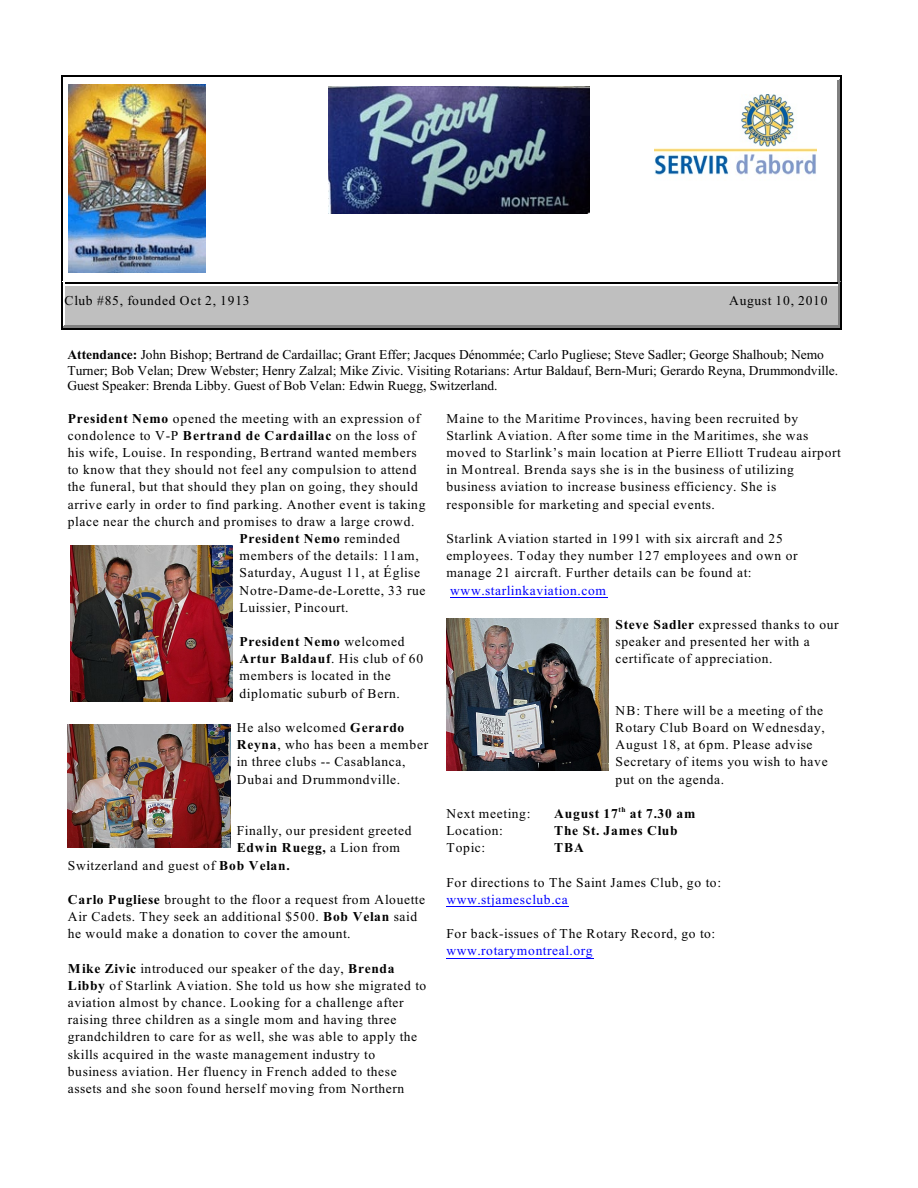
<style>
.page{position:relative;width:918px;height:1188px;background:#fff}
.page>*{position:absolute;margin:0;border:0;box-sizing:border-box;transform-origin:0 0}
.t1{font:13.5px/17.2px "Times New Roman";letter-spacing:.045em;color:#000}
.t2{font:13.5px/15.5px "Times New Roman";color:#000}
.t3{font:700 13.5px "Times New Roman";letter-spacing:.06em;color:#000}
.t4{font:13.5px "Times New Roman";letter-spacing:.045em;color:#00f}
.t5{font:700 7.5px "Times New Roman";color:#000}
.s1{font-weight:700}
.s2{font-weight:400}
</style>
<div class="page">
<hr style="left:838px;top:78px;width:1px;height:204px;background:#808080">
<hr style="left:64px;top:78px;width:775px;height:2px;background:#fff">
<hr style="left:839px;top:77px;width:1px;height:205px;background:#808080">
<hr style="left:62px;top:77px;width:778px;height:1px;background:#fff">
<hr style="left:61px;top:76px;width:1px;height:206px;background:#000">
<hr style="left:840px;top:76px;width:2px;height:206px;background:#000">
<hr style="left:61px;top:76px;width:781px;height:1px;background:#000">
<hr style="left:64px;top:325px;width:395px;height:2px;background:#808080">
<hr style="left:62px;top:327px;width:397px;height:1px;background:#808080">
<hr style="left:61px;top:282px;width:1px;height:47px;background:#000">
<hr style="left:61px;top:328px;width:398px;height:1px;background:#000">
<div style="left:65px;top:285px;width:394px;height:40px;background:#bfbfbf"></div>
<hr style="left:65px;top:285px;width:394px;height:1px;background:#fff">
<hr style="left:65px;top:282px;width:394px;height:1px;background:#000">
<hr style="left:838px;top:283px;width:1px;height:44px;background:#808080">
<hr style="left:459px;top:325px;width:380px;height:2px;background:#808080">
<hr style="left:839px;top:282px;width:1px;height:46px;background:#808080">
<hr style="left:459px;top:327px;width:381px;height:1px;background:#808080">
<hr style="left:840px;top:282px;width:2px;height:47px;background:#000">
<hr style="left:459px;top:328px;width:383px;height:1px;background:#000">
<div style="left:459px;top:285px;width:379px;height:40px;background:#bfbfbf"></div>
<hr style="left:459px;top:285px;width:378px;height:1px;background:#fff">
<hr style="left:459px;top:282px;width:378px;height:1px;background:#000">
<hr style="left:450px;top:597px;width:157px;height:1px;background:#00f">
<hr style="left:446px;top:906px;width:123px;height:1px;background:#00f">
<hr style="left:446px;top:958px;width:148px;height:1px;background:#00f">
<img style="left:655px;top:95px;width:162px;height:80px">
<img style="left:328px;top:86px;width:261px;height:127px">
<img style="left:68px;top:84px;width:137px;height:188px">
<img style="left:71px;top:545px;width:162px;height:156px">
<img style="left:68px;top:725px;width:162px;height:122px">
<img style="left:447px;top:618px;width:162px;height:152px">
<p class="t1" style="left:64px;top:293px;width:187px">Club #85, founded Oct 2, 1913</p>
<p class="t1" style="left:729px;top:293px;width:100px">August 10, 2010</p>
<p class="t2" style="left:68px;top:348px;width:772px"><span class="s1">Attendance:</span> John Bishop; Bertrand de Cardaillac; Grant Effer; Jacques Dénommée; Carlo Pugliese; Steve Sadler; George Shalhoub; Nemo<br>Turner; Bob Velan; Drew Webster; Henry Zalzal; Mike Zivic. Visiting Rotarians: Artur Baldauf, Bern-Muri; Gerardo Reyna, Drummondville.<br>Guest Speaker: Brenda Libby. Guest of Bob Velan: Edwin Ruegg, Switzerland.</p>
<p class="t1" style="left:68px;top:411px;width:354px"><span class="s1">President Nemo</span> opened the meeting with an expression of</p>
<p class="t1" style="left:68px;top:428px;width:349px">condolence to V-P <span class="s1">Bertrand de Cardaillac</span> on the loss of</p>
<p class="t1" style="left:68px;top:445px;width:350px">his wife, Louise. In responding, Bertrand wanted members</p>
<p class="t1" style="left:68px;top:462px;width:350px">to know that they should not feel any compulsion to attend</p>
<p class="t1" style="left:68px;top:480px;width:351px">the funeral, but that should they plan on going, they should</p>
<p class="t1" style="left:68px;top:497px;width:359px">arrive early in order to find parking. Another event is taking</p>
<p class="t1" style="left:68px;top:514px;width:348px">place near the church and promises to draw a large crowd.</p>
<p class="t3" style="left:239px;top:534px;width:162px">President Nemo <span class="s2">reminded</span></p>
<p class="t1" style="left:239px;top:548px;width:181px">members of the details: 11am,</p>
<p class="t1" style="left:239px;top:565px;width:182px">Saturday, August 11, at Église</p>
<p class="t1" style="left:239px;top:583px;width:188px">Notre-Dame-de-Lorette, 33 rue</p>
<p class="t1" style="left:239px;top:600px;width:111px">Luissier, Pincourt.</p>
<p class="t1" style="left:239px;top:634px;width:185px"><span class="s1">President Nemo</span> welcomed<br><span class="s1">Artur Baldauf</span>. His club of 60 members is located in the diplomatic suburb of Bern.</p>
<p class="t1" style="left:237px;top:720px;width:193px">He also welcomed <span class="s1">Gerardo<br>Reyna</span>, who has been a member in three clubs -- Casablanca,<br>Dubai and Drummondville.</p>
<p class="t1" style="left:446px;top:411px;width:396px">Maine to the Maritime Provinces, having been recruited by Starlink Aviation. After some time in the Maritimes, she was moved to Starlink’s main location at Pierre Elliott Trudeau airport in Montreal. Brenda says she is in the business of utilizing business aviation to increase business efficiency. She is responsible for marketing and special events.</p>
<p class="t1" style="left:446px;top:531px;width:353px">Starlink Aviation started in 1991 with six aircraft and 25 employees. Today they number 127 employees and own or manage 21 aircraft. Further details can be found at:</p>
<p class="t4" style="left:450px;top:585px;width:157px">www.starlinkaviation.com</p>
<p class="t1" style="left:616px;top:617px;width:225px"><span class="s1">Steve Sadler</span> expressed thanks to our speaker and presented her with a certificate of appreciation.</p>
<p class="t1" style="left:616px;top:703px;width:214px">NB: There will be a meeting of the<br>Rotary Club Board on Wednesday,<br>August 18, at 6pm. Please advise<br>Secretary of items you wish to have put on the agenda.</p>
<p class="t1" style="left:446px;top:806px;width:86px">Next meeting:</p>
<p class="t3" style="left:554px;top:809px;width:143px">August 17 at 7.30 am</p>
<p class="t5" style="left:619px;top:807px;width:9px">th</p>
<p class="t1" style="left:237px;top:823px;width:176px">Finally, our president greeted</p>
<p class="t3" style="left:237px;top:843px;width:165px">Edwin Ruegg, <span class="s2">a Lion from</span></p>
<p class="t1" style="left:68px;top:858px;width:223px">Switzerland and guest of <span class="s1">Bob Velan.</span></p>
<p class="t1" style="left:68px;top:892px;width:359px"><span class="s1">Carlo Pugliese</span> brought to the floor a request from Alouette<br>Air Cadets. They seek an additional $500. <span class="s1">Bob Velan</span> said he would make a donation to cover the amount.</p>
<p class="t1" style="left:68px;top:961px;width:360px"><span class="s1">Mike Zivic</span> introduced our speaker of the day, <span class="s1">Brenda Libby</span> of Starlink Aviation. She told us how she migrated to aviation almost by chance. Looking for a challenge after raising three children as a single mom and having three grandchildren to care for as well, she was able to apply the skills acquired in the waste management industry to business aviation. Her fluency in French added to these assets and she soon found herself moving from Northern</p>
<p class="t1" style="left:446px;top:823px;width:58px">Location:</p>
<p class="t3" style="left:554px;top:826px;width:125px">The St. James Club</p>
<p class="t1" style="left:446px;top:840px;width:40px">Topic:</p>
<p class="t3" style="left:554px;top:843px;width:31px">TBA</p>
<p class="t1" style="left:446px;top:875px;width:276px">For directions to The Saint James Club, go to:</p>
<p class="t4" style="left:446px;top:895px;width:123px">www.stjamesclub.ca</p>
<p class="t1" style="left:446px;top:926px;width:270px">For back-issues of The Rotary Record, go to:</p>
<p class="t4" style="left:446px;top:946px;width:148px">www.rotarymontreal.org</p>
</div>
